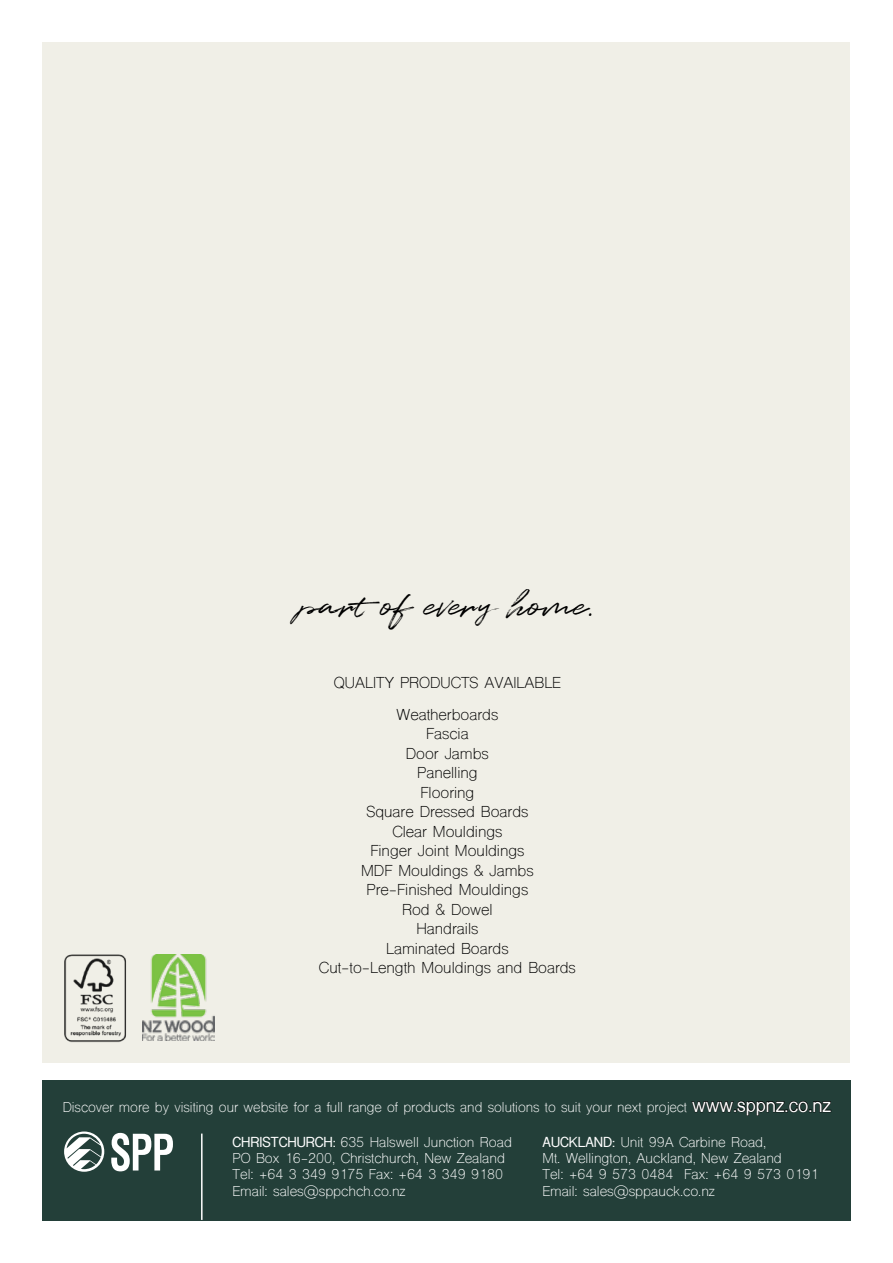
<style>
.page{position:relative;width:893px;height:1263px;background:#fff}
.page>*{position:absolute;margin:0;border:0;box-sizing:border-box;transform-origin:0 0}
.t1{font:36px "Quentin";color:#000}
.t2{font:15px/19.5px "Shree Dev 0714";color:#000;text-align:center}
.t3{font:13.5px/16.2px "Shree Dev 0714";color:#fff}
.s1{font-weight:700;font-size:18px}
.s2{font-weight:700}
</style>
<div class="page">
<div style="left:43px;top:43px;width:807px;height:1020px;background:#f0efe7"></div>
<div style="left:42px;top:1080px;width:808px;height:140px;background:#233f39"></div>
<svg style="left:692px;top:1101px;width:139px;height:14px"></svg>
<svg style="left:111px;top:1133px;width:62px;height:38px"></svg>
<svg style="left:64px;top:1131px;width:40px;height:41px"></svg>
<hr style="left:201px;top:1133px;width:2px;height:87px;background:#fff">
<img style="left:64px;top:954px;width:62px;height:89px">
<img style="left:142px;top:955px;width:73px;height:85px">
<h1 class="t1" style="left:300px;top:582px;width:295px">partof every home.</h1>
<p class="t2" style="left:334px;top:669px;width:228px;line-height:31.5px">QUALITY PRODUCTS AVAILABLE<br>Weatherboards</p>
<p class="t2" style="left:319px;top:726px;width:258px">Fascia<br>Door Jambs<br>Panelling<br>Flooring<br>Square Dressed Boards<br>Clear Mouldings<br>Finger Joint Mouldings<br>MDF Mouldings &amp; Jambs<br>Pre-Finished Mouldings<br>Rod &amp; Dowel<br>Handrails<br>Laminated Boards<br>Cut-to-Length Mouldings and Boards</p>
<p class="t3" style="left:63px;top:1100px;width:770px">Discover more by visiting our website for a full range of products and solutions to suit your next project <span class="s1">www.sppnz.co.nz</span></p>
<p class="t3" style="left:232px;top:1136px;width:281px"><span class="s2">CHRISTCHURCH:</span> 635 Halswell Junction Road PO Box 16-200, Christchurch, New Zealand Tel: +64 3 349 9175 Fax: +64 3 349 9180<br>Email: sales@sppchch.co.nz</p>
<p class="t3" style="left:542px;top:1136px;width:277px"><span class="s2">AUCKLAND:</span> Unit 99A Carbine Road,<br>Mt. Wellington, Auckland, New Zealand<br>Tel: +64 9 573 0484 Fax: +64 9 573 0191<br>Email: sales@sppauck.co.nz</p>
</div>
